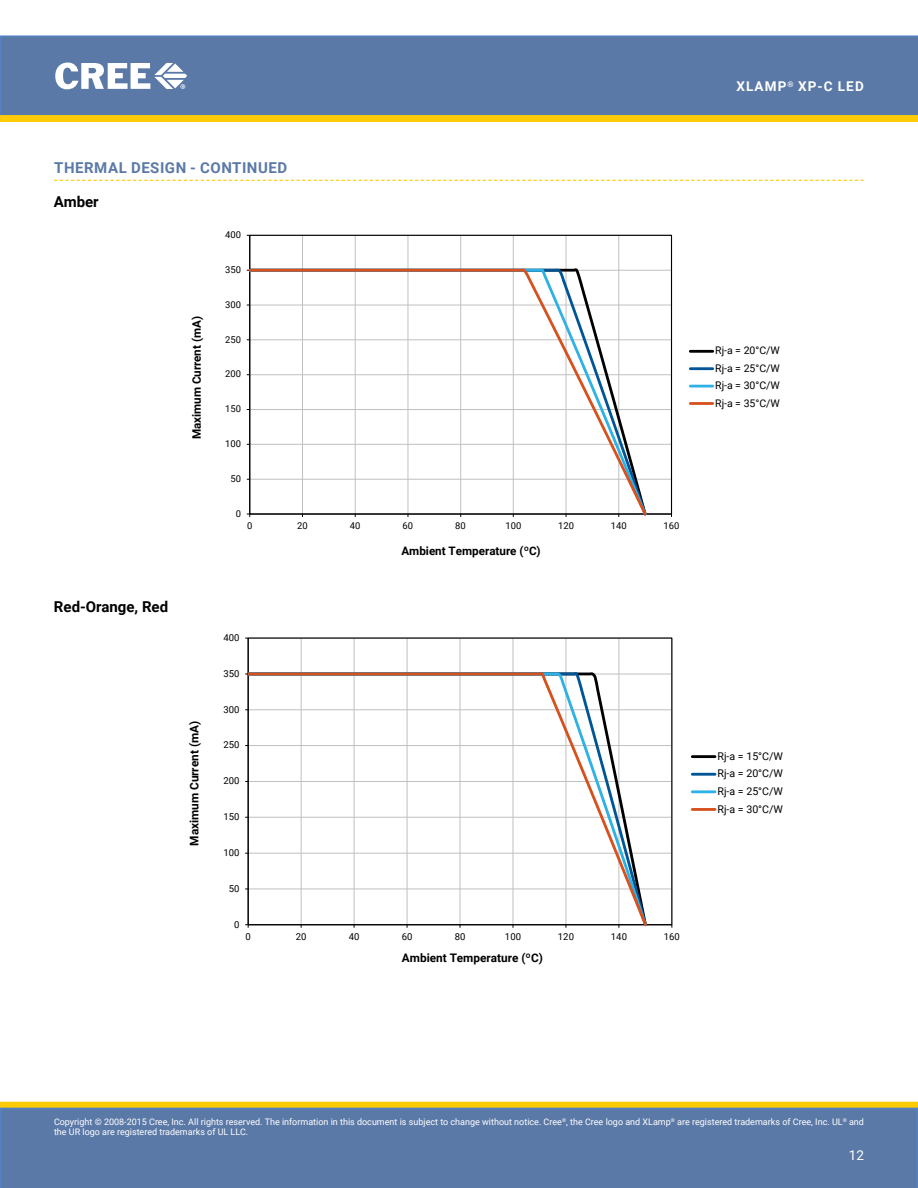
<style>
.page{position:relative;width:918px;height:1188px;background:#fff}
.page>*{position:absolute;margin:0;border:0;box-sizing:border-box;transform-origin:0 0}
.t1{font:700 15px "Roboto";letter-spacing:.035em;color:#5b79a7}
.t2{font:700 15px "Roboto";color:#000}
.t3{font:700 13.5px "Roboto";letter-spacing:.085em;color:#fff}
.t4{font:13.5px "Roboto";color:#fff}
.t5{font:700 11.85px "Roboto";color:#000}
.t6{font:700 11.7px "Roboto";color:#000}
.t7{font:10.65px/17.7px "Roboto";color:#000;text-align:justify}
.t8{font:10.5px/17.4px "Roboto";letter-spacing:-.005em;color:#000;text-align:justify}
.t9{font:9.6px "Roboto";color:#000}
.t10{font:9.45px "Roboto";letter-spacing:.005em;color:#000}
.t11{font:9px/10.8px "Roboto";color:#fff}
</style>
<div class="page">
<div style="left:0;top:35px;width:918px;height:80px;background:#5b79a7"></div>
<div style="left:1px;top:1102px;width:916px;height:6px;background:#ffcb05"></div>
<div style="left:0;top:1102px;width:918px;height:6px;border:1px solid #fdca0b"></div>
<div style="left:0;top:1108px;width:918px;height:80px;background:#5b79a7"></div>
<svg style="left:0;top:115px;width:918px;height:7px"></svg>
<svg style="left:55px;top:63px;width:132px;height:26px"></svg>
<svg style="left:54px;top:180px;width:810px;height:1px"></svg>
<hr style="left:250px;top:479px;width:422px;height:1px;background:#c0c0c0">
<hr style="left:250px;top:444px;width:422px;height:1px;background:#c0c0c0">
<hr style="left:250px;top:409px;width:422px;height:1px;background:#c0c0c0">
<hr style="left:250px;top:374px;width:422px;height:1px;background:#c0c0c0">
<hr style="left:250px;top:339px;width:422px;height:1px;background:#c0c0c0">
<hr style="left:250px;top:305px;width:422px;height:1px;background:#c0c0c0">
<hr style="left:250px;top:270px;width:422px;height:1px;background:#c0c0c0">
<hr style="left:302px;top:235px;width:1px;height:279px;background:#c0c0c0">
<hr style="left:355px;top:235px;width:1px;height:279px;background:#c0c0c0">
<hr style="left:408px;top:235px;width:1px;height:279px;background:#c0c0c0">
<hr style="left:460px;top:235px;width:1px;height:279px;background:#c0c0c0">
<hr style="left:513px;top:235px;width:1px;height:279px;background:#c0c0c0">
<hr style="left:566px;top:235px;width:1px;height:279px;background:#c0c0c0">
<hr style="left:618px;top:235px;width:1px;height:279px;background:#c0c0c0">
<hr style="left:249px;top:235px;width:1px;height:279px;background:#000">
<hr style="left:250px;top:514px;width:422px;height:1px;background:#000">
<svg style="left:250px;top:267px;width:399px;height:248px"></svg>
<hr style="left:690px;top:350px;width:23px;height:3px;background:#000">
<hr style="left:690px;top:367px;width:23px;height:3px;background:#005596">
<hr style="left:690px;top:385px;width:23px;height:3px;background:#2eb1e5">
<hr style="left:690px;top:402px;width:23px;height:3px;background:#d6511d">
<hr style="left:248px;top:889px;width:424px;height:1px;background:#c0c0c0">
<hr style="left:248px;top:853px;width:424px;height:1px;background:#c0c0c0">
<hr style="left:248px;top:817px;width:424px;height:1px;background:#c0c0c0">
<hr style="left:248px;top:781px;width:424px;height:1px;background:#c0c0c0">
<hr style="left:248px;top:745px;width:424px;height:1px;background:#c0c0c0">
<hr style="left:248px;top:709px;width:424px;height:1px;background:#c0c0c0">
<hr style="left:248px;top:674px;width:424px;height:1px;background:#c0c0c0">
<hr style="left:301px;top:638px;width:1px;height:287px;background:#c0c0c0">
<hr style="left:354px;top:638px;width:1px;height:287px;background:#c0c0c0">
<hr style="left:407px;top:638px;width:1px;height:287px;background:#c0c0c0">
<hr style="left:460px;top:638px;width:1px;height:287px;background:#c0c0c0">
<hr style="left:513px;top:638px;width:1px;height:287px;background:#c0c0c0">
<hr style="left:566px;top:638px;width:1px;height:287px;background:#c0c0c0">
<hr style="left:618px;top:638px;width:1px;height:287px;background:#c0c0c0">
<hr style="left:248px;top:638px;width:1px;height:287px;background:#000">
<hr style="left:248px;top:924px;width:424px;height:1px;background:#000">
<svg style="left:248px;top:671px;width:401px;height:255px"></svg>
<hr style="left:692px;top:755px;width:23px;height:3px;background:#000">
<hr style="left:692px;top:773px;width:23px;height:3px;background:#005596">
<hr style="left:692px;top:790px;width:23px;height:3px;background:#2eb1e5">
<hr style="left:692px;top:808px;width:23px;height:3px;background:#d6511d">
<h1 class="t1" style="left:54px;top:157px;width:224px">THERMAL DESIGN - CONTINUED</h1>
<h1 class="t2" style="left:54px;top:191px;width:46px">AMBER</h1>
<p class="t10" style="left:225px;top:228px;width:17px">400</p>
<p class="t10" style="left:225px;top:263px;width:17px">350</p>
<h1 class="t2" style="left:54px;top:596px;width:116px">RED-ORANGE, RED</h1>
<p class="t6" style="left:188px;top:439px;width:125px;rotate:-90deg">Maximum Current (mA)</p>
<p class="t10" style="left:225px;top:298px;width:17px">300</p>
<p class="t10" style="left:225px;top:333px;width:17px">250</p>
<p class="t10" style="left:225px;top:368px;width:17px">200</p>
<p class="t10" style="left:225px;top:402px;width:17px">150</p>
<p class="t10" style="left:225px;top:437px;width:17px">100</p>
<p class="t10" style="left:231px;top:472px;width:12px">50</p>
<p class="t10" style="left:236px;top:507px;width:7px">0</p>
<p class="t10" style="left:247px;top:519px;width:7px">0</p>
<p class="t10" style="left:297px;top:519px;width:12px">20</p>
<p class="t10" style="left:350px;top:519px;width:12px">40</p>
<p class="t10" style="left:403px;top:519px;width:12px">60</p>
<p class="t10" style="left:455px;top:519px;width:12px">80</p>
<p class="t10" style="left:505px;top:519px;width:17px">100</p>
<p class="t10" style="left:558px;top:519px;width:17px">120</p>
<p class="t10" style="left:611px;top:519px;width:17px">140</p>
<p class="t10" style="left:664px;top:519px;width:17px">160</p>
<p class="t6" style="left:401px;top:542px;width:141px">Ambient Temperature (ºC)</p>
<h3 class="t5" style="left:186px;top:846px;width:127px;rotate:-90deg">Maximum Current (mA)</h3>
<p class="t10" style="left:223px;top:631px;width:18px">400</p>
<p class="t10" style="left:223px;top:667px;width:18px">350</p>
<p class="t9" style="left:223px;top:702px;width:18px">300</p>
<p class="t10" style="left:223px;top:738px;width:18px">250</p>
<p class="t10" style="left:223px;top:774px;width:18px">200</p>
<p class="t10" style="left:223px;top:810px;width:18px">150</p>
<p class="t10" style="left:223px;top:846px;width:18px">100</p>
<p class="t10" style="left:229px;top:882px;width:12px">50</p>
<p class="t10" style="left:234px;top:918px;width:7px">0</p>
<p class="t10" style="left:245px;top:930px;width:7px">0</p>
<p class="t10" style="left:296px;top:930px;width:12px">20</p>
<p class="t10" style="left:349px;top:930px;width:12px">40</p>
<p class="t10" style="left:402px;top:930px;width:12px">60</p>
<p class="t10" style="left:455px;top:930px;width:12px">80</p>
<p class="t10" style="left:505px;top:930px;width:18px">100</p>
<p class="t10" style="left:558px;top:930px;width:18px">120</p>
<p class="t10" style="left:611px;top:930px;width:18px">140</p>
<p class="t10" style="left:664px;top:930px;width:18px">160</p>
<h3 class="t5" style="left:402px;top:950px;width:142px">Ambient Temperature (ºC)</h3>
<h2 class="t3" style="left:736px;top:77px;width:129px">XLAMP<sup>®</sup> XP-C LED</h2>
<p class="t8" style="left:715px;top:342px;width:66px">Rj-a = 20°C/W Rj-a = 25°C/W Rj-a = 30°C/W Rj-a = 35°C/W</p>
<p class="t7" style="left:718px;top:747px;width:67px">Rj-a = 15°C/W Rj-a = 20°C/W Rj-a = 25°C/W Rj-a = 30°C/W</p>
<p class="t11" style="left:54px;top:1116px;width:812px">Copyright © 2008-2015 Cree, Inc. All rights reserved. The information in this document is subject to change without notice. Cree<sup>®</sup>, the Cree logo and XLamp<sup>®</sup> are registered trademarks of Cree, Inc. UL<sup>®</sup> and the UR logo are registered trademarks of UL LLC.</p>
<h2 class="t4" style="left:849px;top:1145px;width:17px">12</h2>
</div>
